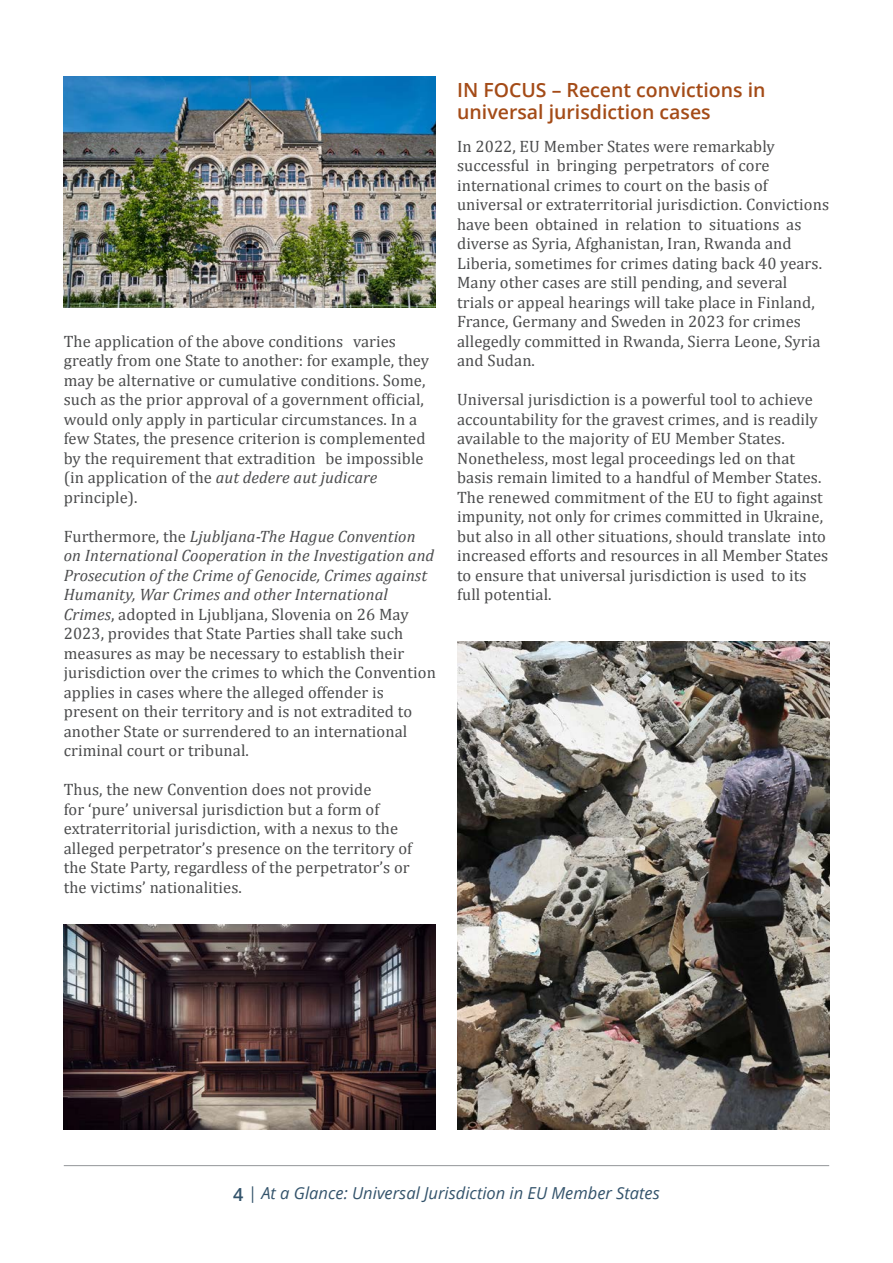
<style>
.page{position:relative;width:893px;height:1263px;background:#fff}
.page>*{position:absolute;margin:0;border:0;box-sizing:border-box;transform-origin:0 0}
.mezititul_2r{font:600 19.5px/22.5px "Open Sans";color:#a44b17}
.text{font:16.5px/19.5px "Cambria";letter-spacing:.005em;color:#4b4c4d}
.t1{font:italic 16.5px "Open Sans";color:#33536b}
.s1{font-style:italic}
.s2{font-weight:600;font-style:normal;font-size:18px}
.s3{font-style:normal}
</style>
<div class="page">
<hr style="left:64px;top:1165px;width:765px;height:1px;background:#939598">
<img style="left:64px;top:924px;width:372px;height:205px">
<img style="left:457px;top:642px;width:372px;height:487px">
<img style="left:64px;top:76px;width:372px;height:232px">
<p class="text" style="left:64px;top:331px;width:367px">The application of the above conditions varies greatly from one State to another: for example, they may be alternative or cumulative conditions. Some, such as the prior approval of a government official, would only apply in particular circumstances. In a few States, the presence criterion is complemented by the requirement that extradition be impossible (in application of the <span class="s1">aut dedere aut judicare </span>principle).</p>
<p class="text" style="left:64px;top:526px;width:374px">Furthermore, the <span class="s1">Ljubljana-The Hague Convention on International Cooperation in the Investigation and Prosecution of the Crime of Genocide, Crimes against Humanity, War Crimes and other International Crimes</span>, adopted in Ljubljana, Slovenia on 26 May 2023, provides that State Parties shall take such measures as may be necessary to establish their jurisdiction over the crimes to which the Convention applies in cases where the alleged offender is present on their territory and is not extradited to another State or surrendered to an international criminal court or tribunal.</p>
<p class="text" style="left:64px;top:780px;width:350px">Thus, the new Convention does not provide<br>for ‘pure’ universal jurisdiction but a form of extraterritorial jurisdiction, with a nexus to the alleged perpetrator’s presence on the territory of the State Party, regardless of the perpetrator’s or the victims’ nationalities.</p>
<p class="mezititul_2r" style="left:457px;top:78px;width:310px">IN FOCUS – Recent convictions in universal jurisdiction cases</p>
<p class="text" style="left:457px;top:136px;width:374px">In 2022, EU Member States were remarkably successful in bringing perpetrators of core international crimes to court on the basis of universal or extraterritorial jurisdiction. Convictions have been obtained in relation to situations as diverse as Syria, Afghanistan, Iran, Rwanda and Liberia, sometimes for crimes dating back 40 years.<br>Many other cases are still pending, and several<br>trials or appeal hearings will take place in Finland, France, Germany and Sweden in 2023 for crimes allegedly committed in Rwanda, Sierra Leone, Syria and Sudan.</p>
<p class="text" style="left:457px;top:390px;width:362px">Universal jurisdiction is a powerful tool to achieve accountability for the gravest crimes, and is readily available to the majority of EU Member States.</p>
<p class="text" style="left:457px;top:448px;width:373px">Nonetheless, most legal proceedings led on that basis remain limited to a handful of Member States.<br>The renewed commitment of the EU to fight against impunity, not only for crimes committed in Ukraine, but also in all other situations, should translate into increased efforts and resources in all Member States to ensure that universal jurisdiction is used to its full potential.</p>
<p class="t1" style="left:233px;top:1182px;width:428px"><span class="s2">4</span> <span class="s3">|</span> At a Glance: Universal Jurisdiction in EU Member States</p>
</div>
